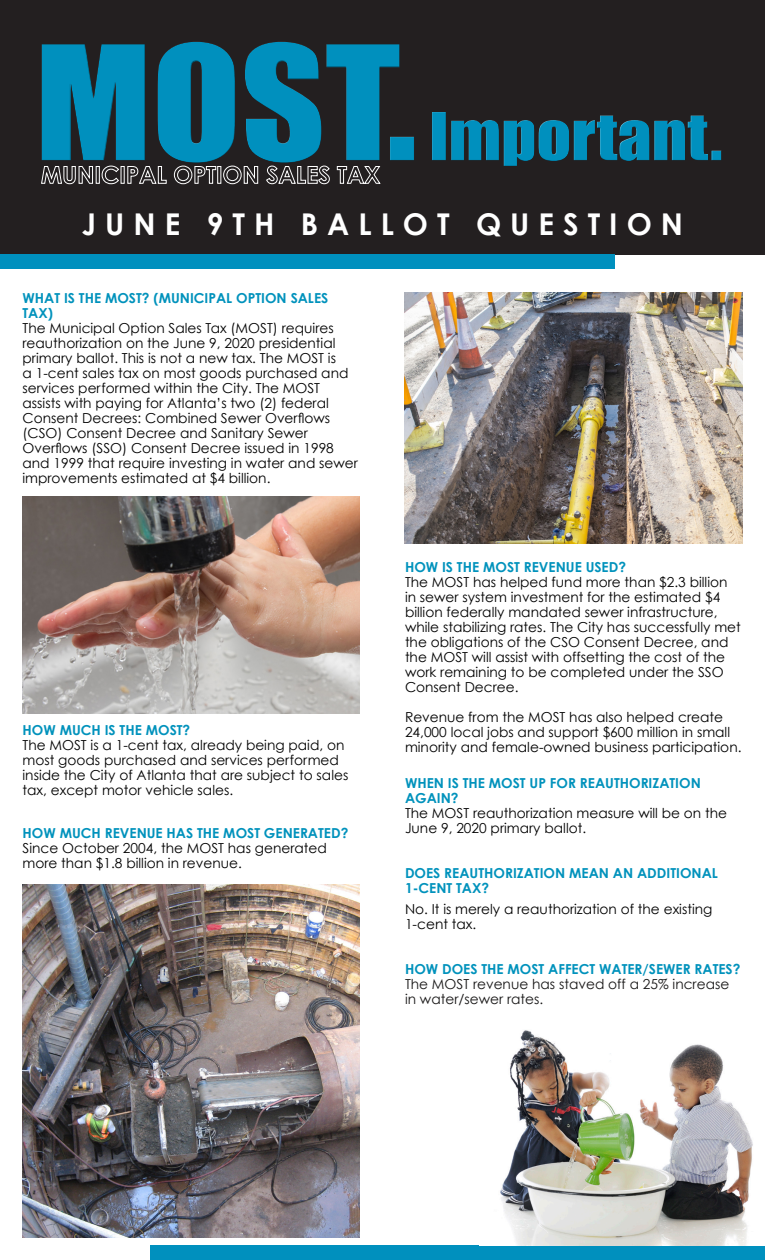
<style>
.page{position:relative;width:765px;height:1260px;background:#fff}
.page>*{position:absolute;margin:0;border:0;box-sizing:border-box;transform-origin:0 0}
.t1{font:700 30px "Century Gothic";letter-spacing:.3em;color:#fff}
.t2{font:13.75px/15px "Century Gothic";color:#000}
.t3{font:700 13.75px/15px "Century Gothic";color:#0092bc}
.t4{font:13.75px/15px "Century Gothic";color:#181717}
.s1{font-weight:700;color:#0092bc}
</style>
<div class="page">
<div style="left:0;top:0;width:765px;height:254px;background:#231f20"></div>
<div style="left:41px;top:41px;width:680px;height:125px;background:#fff;opacity:.75"></div>
<div style="left:41px;top:44px;width:680px;height:123px;background:#231f20;opacity:.75"></div>
<svg style="left:41px;top:165px;width:340px;height:19px"></svg>
<div style="left:0;top:254px;width:615px;height:15px;background:#0090be"></div>
<div style="left:150px;top:1246px;width:615px;height:14px;background:#0090be"></div>
<img style="left:22px;top:497px;width:338px;height:217px">
<img style="left:22px;top:885px;width:338px;height:353px">
<img style="left:500px;top:1030px;width:253px;height:216px">
<img style="left:405px;top:292px;width:337px;height:252px">
<p class="t1" style="left:82px;top:206px;width:603px">JUNE 9TH BALLOT QUESTION</p>
<p class="t2" style="left:23px;top:290px;width:337px"><span class="s1">WHAT IS THE MOST? (MUNICIPAL OPTION SALES TAX)<br></span>The Municipal Option Sales Tax (MOST) requires reauthorization on the June 9, 2020 presidential primary ballot. This is not a new tax. The MOST is<br>a 1-cent sales tax on most goods purchased and services performed within the City. The MOST assists with paying for Atlanta’s two (2) federal Consent Decrees: Combined Sewer Overflows (CSO) Consent Decree and Sanitary Sewer Overflows (SSO) Consent Decree issued in 1998 and 1999 that require investing in water and sewer improvements estimated at $4 billion.</p>
<p class="t2" style="left:23px;top:723px;width:327px"><span class="s1">HOW MUCH IS THE MOST?<br></span>The MOST is a 1-cent tax, already being paid, on most goods purchased and services performed inside the City of Atlanta that are subject to sales tax, except motor vehicle sales.</p>
<p class="t2" style="left:23px;top:825px;width:327px"><span class="s1">HOW MUCH REVENUE HAS THE MOST GENERATED?<br></span>Since October 2004, the MOST has generated more than $1.8 billion in revenue.</p>
<p class="t2" style="left:405px;top:559px;width:337px"><span class="s1">HOW IS THE MOST REVENUE USED?<br></span>The MOST has helped fund more than $2.3 billion in sewer system investment for the estimated $4 billion federally mandated sewer infrastructure, while stabilizing rates. The City has successfully met the obligations of the CSO Consent Decree, and the MOST will assist with offsetting the cost of the work remaining to be completed under the SSO Consent Decree.</p>
<p class="t2" style="left:405px;top:709px;width:338px">Revenue from the MOST has also helped create<br>24,000 local jobs and support $600 million in small minority and female-owned business participation.</p>
<p class="t2" style="left:405px;top:775px;width:324px"><span class="s1">WHEN IS THE MOST UP FOR REAUTHORIZATION<br>AGAIN?<br></span>The MOST reauthorization measure will be on the<br>June 9, 2020 primary ballot.</p>
<p class="t3" style="left:405px;top:865px;width:314px">DOES REAUTHORIZATION MEAN AN ADDITIONAL<br>1-CENT TAX?</p>
<p class="t2" style="left:405px;top:902px;width:309px">No. It is merely a reauthorization of the existing<br>1-cent tax.</p>
<p class="t3" style="left:405px;top:962px;width:337px">HOW DOES THE MOST AFFECT WATER/SEWER RATES?</p>
<p class="t4" style="left:405px;top:977px;width:326px">The MOST revenue has staved off a 25% increase in water/sewer rates.</p>
</div>
